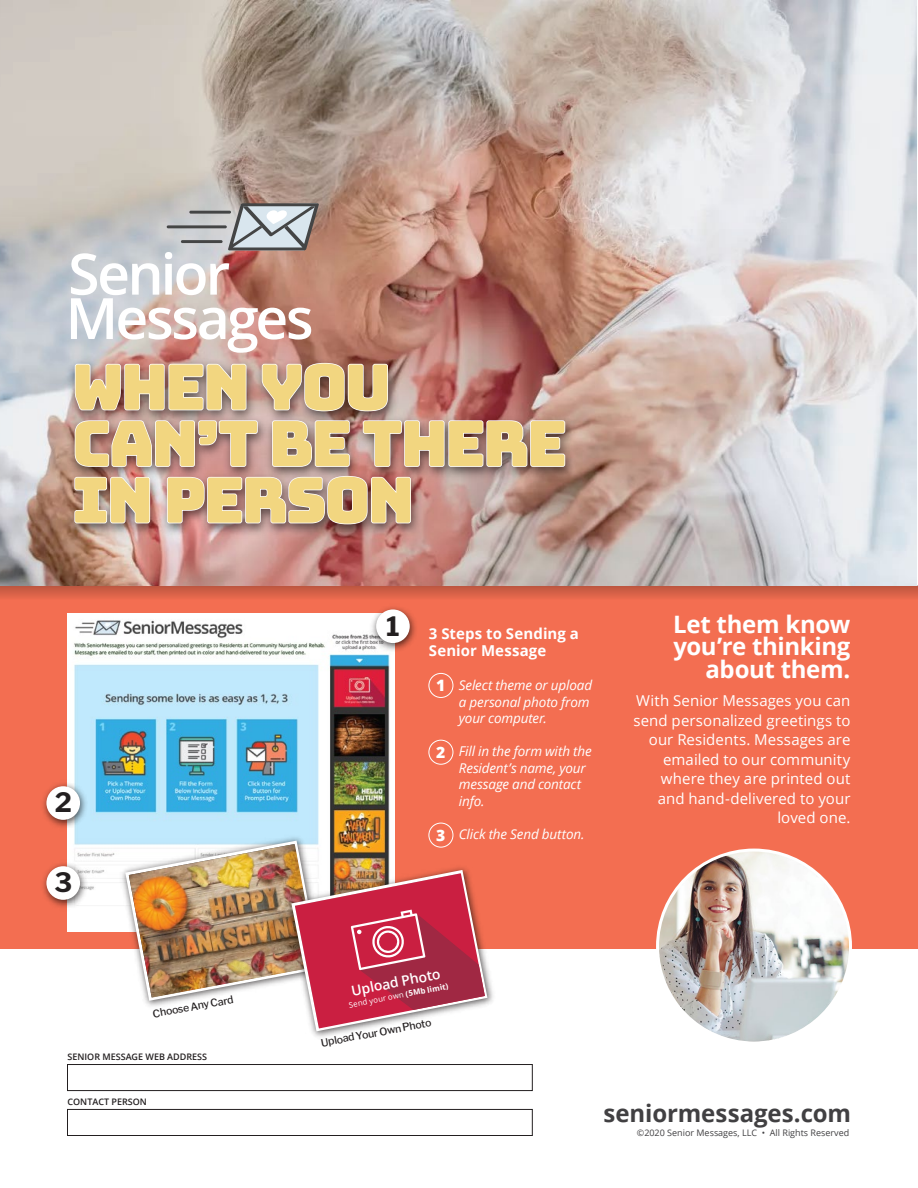
<style>
.page{position:relative;width:918px;height:1188px;background:#fff}
.page>*{position:absolute;margin:0;border:0;box-sizing:border-box;transform-origin:0 0}
.t1{font:62.55px/56.6px "Bungee";letter-spacing:-.045em;color:#f2d680}
.t2{font:700 26.55px "Libre Franklin";color:#231f20}
.t3{font:700 24px/22.5px "Open Sans";letter-spacing:-.015em;color:#fff;text-align:right}
.t4{font:700 24px "Open Sans";letter-spacing:-.005em;color:#414042}
.t5{font:800 15.75px "Open Sans";color:#fff}
.t6{font:15px/19.5px "Open Sans";letter-spacing:.005em;color:#fff;text-align:right}
.t7{font:700 15px/17.2px "Open Sans";letter-spacing:.01em;color:#fff}
.t8{font:600 13.95px "Open Sans";color:#fff}
.t9{font:italic 13.5px/16.5px "Open Sans";letter-spacing:-.01em;color:#fff}
.t10{font:500 10.5px "Libre Franklin";color:#231f20}
.t11{font:9px "Open Sans";color:#414042}
.t12{font:600 9px "Open Sans";color:#231f20}
.t13{font:7.8px "Open Sans";color:#fff}
.s1{font-weight:700}
</style>
<div class="page">
<div style="left:0;top:586px;width:918px;height:362px;background:#f36e51"></div>
<img style="left:68px;top:613px;width:326px;height:318px">
<svg style="left:0;top:586px;width:918px;height:12px;background:#d15f46"></svg>
<img style="left:366px;top:607px;width:50px;height:50px">
<div style="left:376px;top:609px;width:34px;height:34px;background:#fff;border-radius:50%"></div>
<img style="left:43px;top:857px;width:50px;height:56px">
<div style="left:46px;top:866px;width:34px;height:34px;background:#fff;border-radius:50%"></div>
<img style="left:43px;top:777px;width:50px;height:56px">
<div style="left:46px;top:786px;width:34px;height:34px;background:#fff;border-radius:50%"></div>
<img style="left:656px;top:848px;width:196px;height:193px">
<img style="left:0;top:0;width:916px;height:586px">
<img style="left:59px;top:346px;width:522px;height:252px">
<svg style="left:74px;top:363px;width:173px;height:48px;background:#947d7a"></svg>
<svg style="left:261px;top:362px;width:128px;height:50px;background:#8b7069"></svg>
<svg style="left:74px;top:419px;width:185px;height:49px;background:#9d817e"></svg>
<svg style="left:271px;top:420px;width:80px;height:48px;background:#92807d"></svg>
<svg style="left:362px;top:420px;width:204px;height:48px;background:#907672"></svg>
<img style="left:74px;top:476px;width:77px;height:48px">
<svg style="left:166px;top:475px;width:246px;height:50px;background:#957674"></svg>
<svg style="left:71px;top:203px;width:248px;height:150px"></svg>
<div style="left:428px;top:673px;width:25px;height:25px;border:1px solid #fff;border-radius:50%"></div>
<div style="left:428px;top:740px;width:25px;height:25px;border:1px solid #fff;border-radius:50%"></div>
<div style="left:428px;top:823px;width:25px;height:25px;border:1px solid #fff;border-radius:50%"></div>
<img style="left:117px;top:832px;width:214px;height:117px">
<div style="left:67px;top:1064px;width:466px;height:27px;background:#fff;border:1px solid #231f20"></div>
<div style="left:67px;top:1109px;width:466px;height:27px;background:#fff;border:1px solid #231f20"></div>
<img style="left:312px;top:948px;width:186px;height:89px">
<img style="left:125px;top:841px;width:362px;height:190px">
<h1 class="t1" style="left:72px;top:360px;width:497px">WHEN YOU<br>CAN’T BE THERE<br>IN PERSON</h1>
<h2 class="t2" style="left:55px;top:786px;width:19px">2</h2>
<h2 class="t2" style="left:54px;top:866px;width:19px">3</h2>
<p class="t10" style="left:152px;top:1008px;width:83px;rotate:-11deg">Choose Any Card</p>
<p class="t12" style="left:68px;top:1051px;width:141px">SENIOR MESSAGE WEB ADDRESS</p>
<p class="t12" style="left:68px;top:1095px;width:81px">CONTACT PERSON</p>
<h2 class="t2" style="left:386px;top:611px;width:15px">1</h2>
<p class="t7" style="left:429px;top:625px;width:152px">3 Steps to Sending a<br>Senior Message</p>
<p class="t9" style="left:459px;top:677px;width:135px">Select theme or upload a personal photo from your computer.</p>
<p class="t9" style="left:459px;top:743px;width:134px">Fill in the form with the<br>Resident’s name, your message and contact info.</p>
<p class="t9" style="left:459px;top:825px;width:127px">Click the Send button.</p>
<p class="t5" style="left:436px;top:673px;width:11px">1</p>
<p class="t5" style="left:436px;top:740px;width:11px">2</p>
<p class="t5" style="left:436px;top:823px;width:11px">3</p>
<h3 class="t3" style="left:673px;top:612px;width:179px">Let them know you’re thinking about them.</h3>
<p class="t6" style="left:633px;top:691px;width:219px">With Senior Messages you can send personalized greetings to our Residents. Messages are emailed to our community where they are printed out and hand-delivered to your loved one.</p>
<p class="t8" style="left:350px;top:981px;width:92px;rotate:-11deg">Upload Photo</p>
<p class="t13" style="left:348px;top:1000px;width:103px;rotate:-11deg">Send your own <span class="s1">(5Mb limit)</span></p>
<p class="t10" style="left:320px;top:1037px;width:113px;rotate:-11deg">Upload Your Own Photo</p>
<h3 class="t4" style="left:604px;top:1096px;width:249px">seniormessages.com</h3>
<p class="t11" style="left:637px;top:1126px;width:214px">©2020 Senior Messages, LLC • All Rights Reserved</p>
</div>
